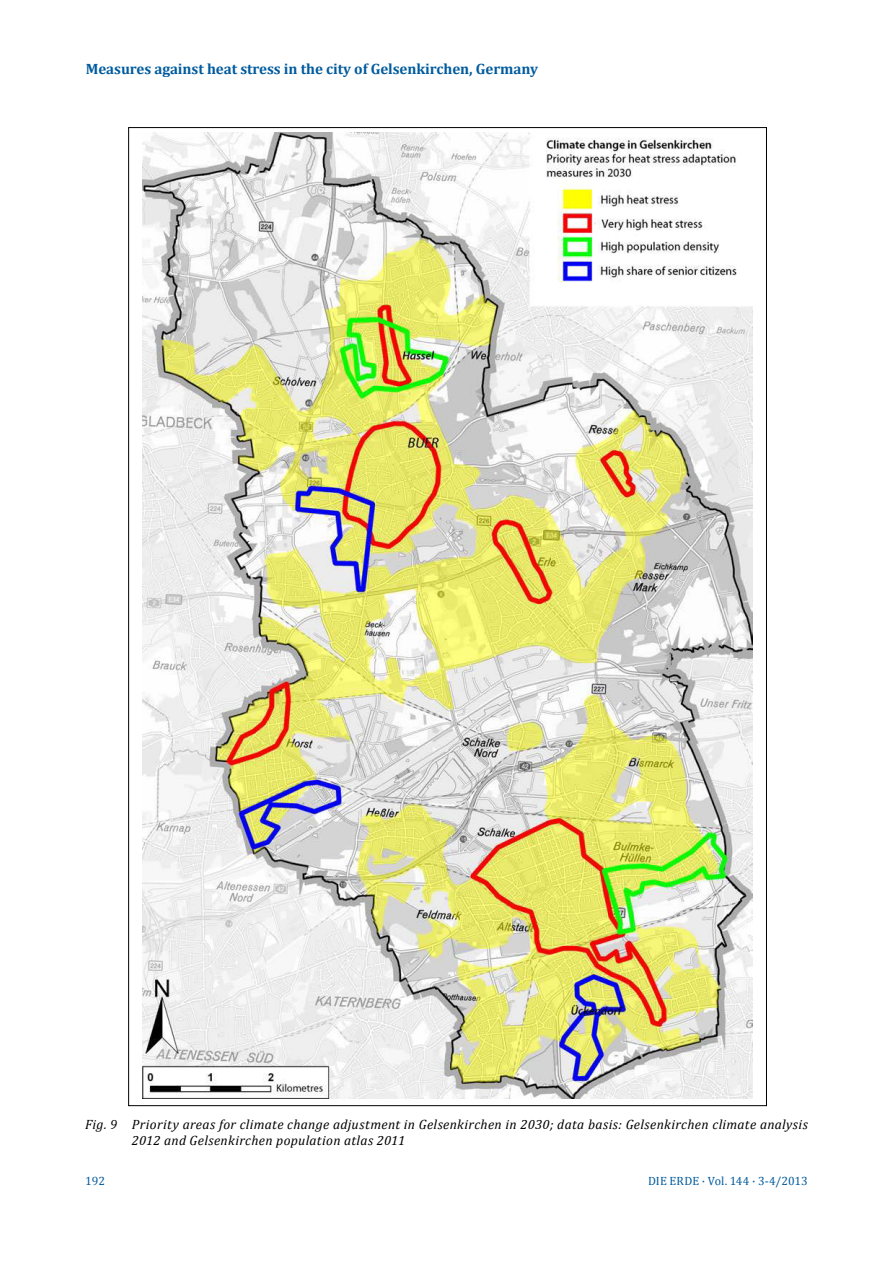
<style>
.page{position:relative;width:893px;height:1263px;background:#fff}
.page>*{position:absolute;margin:0;border:0;box-sizing:border-box;transform-origin:0 0}
.t1{font:700 15px "Cambria";letter-spacing:-.005em;color:#005b9e}
.t2{font:italic 13.5px/16.5px "Cambria";letter-spacing:.025em;color:#000}
.t3{font:12px "Cambria";color:#005b9e}
</style>
<div class="page">
<img style="left:142px;top:133px;width:610px;height:965px">
<p class="t1" style="left:86px;top:58px;width:454px">Measures against heat stress in the city of Gelsenkirchen, Germany</p>
<p class="t2" style="left:132px;top:1115px;width:677px;text-indent:-47px">Fig. 9 Priority areas for climate change adjustment in Gelsenkirchen in 2030; data basis: Gelsenkirchen climate analysis<br>2012 and Gelsenkirchen population atlas 2011</p>
<p class="t3" style="left:85px;top:1174px;width:21px">192</p>
<p class="t3" style="left:648px;top:1174px;width:161px">DIE ERDE · Vol. 144 · 3-4/2013</p>
</div>
